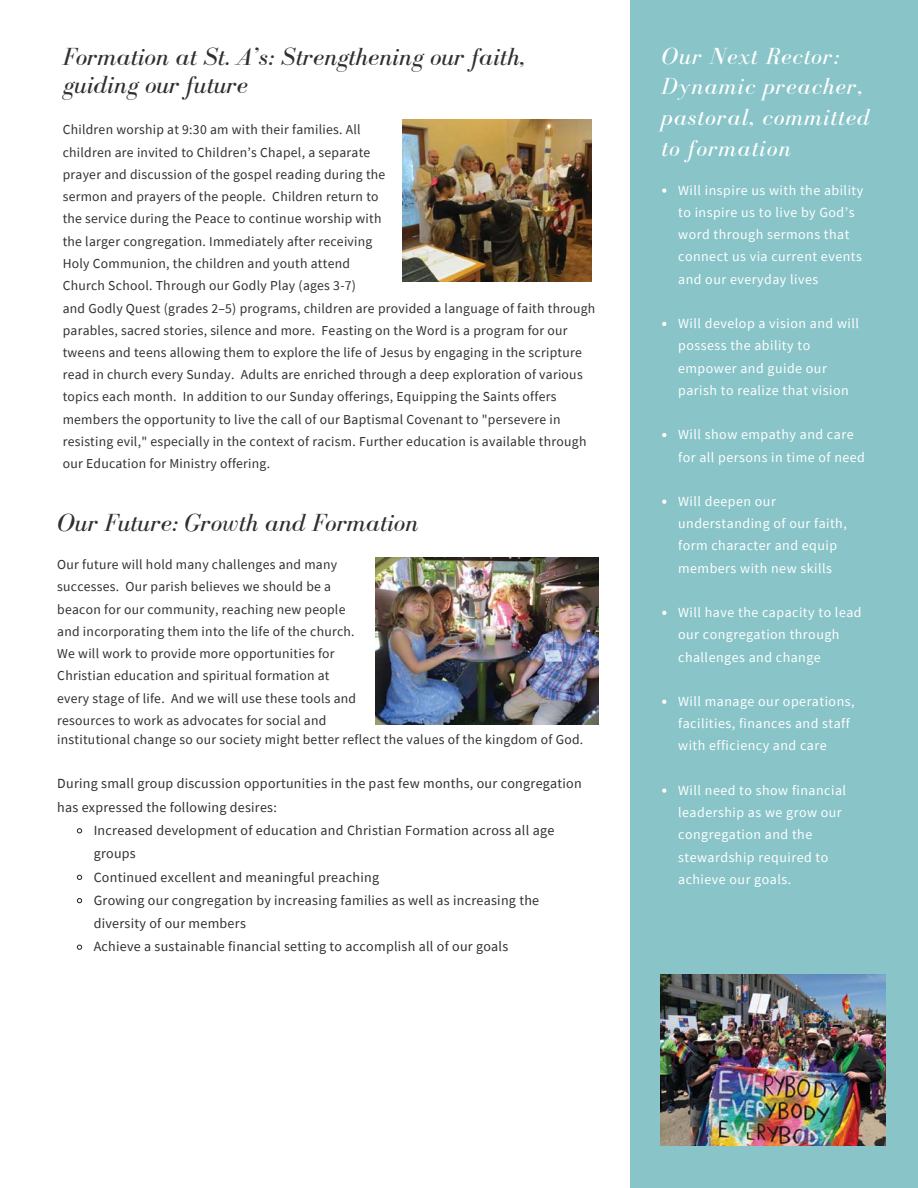
<style>
.page{position:relative;width:918px;height:1188px;background:#fff}
.page>*{position:absolute;margin:0;border:0;box-sizing:border-box;transform-origin:0 0}
.t1{font:italic 25.5px/27.5px "Bodoni FLF";color:#312f30}
.t2{font:italic 24px/30.8px "Bodoni FLF";letter-spacing:.04em;color:#fff}
.t3{font:13.95px/22.2px "Source Sans Pro";letter-spacing:.035em;color:#fff}
.t4{font:13.95px "Source Sans Pro";letter-spacing:.02em;color:#312f30}
.t5{font:13.65px/22.2px "Source Sans Pro";letter-spacing:.02em;color:#312f30}
</style>
<div class="page">
<div style="left:630px;top:0;width:288px;height:1188px;background:#88c4c8"></div>
<svg style="left:662px;top:188px;width:4px;height:5px"></svg>
<svg style="left:662px;top:322px;width:4px;height:4px"></svg>
<svg style="left:662px;top:433px;width:4px;height:4px"></svg>
<svg style="left:662px;top:500px;width:4px;height:4px"></svg>
<svg style="left:662px;top:611px;width:4px;height:4px"></svg>
<svg style="left:662px;top:700px;width:4px;height:4px"></svg>
<svg style="left:662px;top:789px;width:4px;height:4px"></svg>
<img style="left:402px;top:120px;width:189px;height:162px">
<img style="left:660px;top:974px;width:225px;height:171px">
<svg style="left:76px;top:828px;width:7px;height:6px"></svg>
<svg style="left:76px;top:874px;width:7px;height:6px"></svg>
<svg style="left:76px;top:898px;width:7px;height:6px"></svg>
<svg style="left:76px;top:944px;width:7px;height:6px"></svg>
<img style="left:376px;top:557px;width:223px;height:167px">
<h1 class="t1" style="left:63px;top:43px;width:464px">Formation at St. A’s: Strengthening our faith, guiding our future</h1>
<p class="t5" style="left:63px;top:118px;width:324px">Children worship at 9:30 am with their families. All children are invited to Children’s Chapel, a separate prayer and discussion of the gospel reading during the sermon and prayers of the people. Children return to the service during the Peace to continue worship with the larger congregation. Immediately after receiving Holy Communion, the children and youth attend Church School. Through our Godly Play (ages 3-7)</p>
<p class="t5" style="left:63px;top:297px;width:534px">and Godly Quest (grades 2–5) programs, children are provided a language of faith through parables, sacred stories, silence and more. Feasting on the Word is a program for our tweens and teens allowing them to explore the life of Jesus by engaging in the scripture read in church every Sunday. Adults are enriched through a deep exploration of various topics each month. In addition to our Sunday offerings, Equipping the Saints offers members the opportunity to live the call of our Baptismal Covenant to "persevere in resisting evil," especially in the context of racism. Further education is available through our Education for Ministry offering.</p>
<h1 class="t1" style="left:57px;top:508px;width:363px">Our Future: Growth and Formation</h1>
<p class="t5" style="left:57px;top:553px;width:300px">Our future will hold many challenges and many successes. Our parish believes we should be a beacon for our community, reaching new people and incorporating them into the life of the church.<br>We will work to provide more opportunities for Christian education and spiritual formation at every stage of life. And we will use these tools and resources to work as advocates for social and</p>
<p class="t5" style="left:57px;top:728px;width:527px">institutional change so our society might better reflect the values of the kingdom of God.</p>
<p class="t4" style="left:57px;top:775px;width:526px">During small group discussion opportunities in the past few months, our congregation</p>
<p class="t4" style="left:57px;top:798px;width:221px">has expressed the following desires:</p>
<p class="t4" style="left:94px;top:821px;width:462px">Increased development of education and Christian Formation across all age</p>
<p class="t4" style="left:94px;top:845px;width:44px">groups</p>
<p class="t4" style="left:94px;top:868px;width:287px">Continued excellent and meaningful preaching</p>
<p class="t4" style="left:94px;top:891px;width:447px">Growing our congregation by increasing families as well as increasing the</p>
<p class="t4" style="left:94px;top:914px;width:154px">diversity of our members</p>
<p class="t4" style="left:94px;top:938px;width:416px">Achieve a sustainable financial setting to accomplish all of our goals</p>
<h2 class="t2" style="left:662px;top:40px;width:210px">Our Next Rector:<br>Dynamic preacher, pastoral, committed to formation</h2>
<p class="t3" style="left:678px;top:179px;width:187px">Will inspire us with the ability to inspire us to live by God’s word through sermons that connect us via current events and our everyday lives</p>
<p class="t3" style="left:678px;top:312px;width:182px">Will develop a vision and will possess the ability to empower and guide our parish to realize that vision</p>
<p class="t3" style="left:678px;top:423px;width:188px">Will show empathy and care for all persons in time of need</p>
<p class="t3" style="left:678px;top:490px;width:170px">Will deepen our understanding of our faith, form character and equip members with new skills</p>
<p class="t3" style="left:678px;top:601px;width:185px">Will have the capacity to lead our congregation through challenges and change</p>
<p class="t3" style="left:678px;top:690px;width:178px">Will manage our operations, facilities, finances and staff with efficiency and care</p>
<p class="t3" style="left:678px;top:779px;width:169px">Will need to show financial leadership as we grow our congregation and the stewardship required to achieve our goals.</p>
</div>
